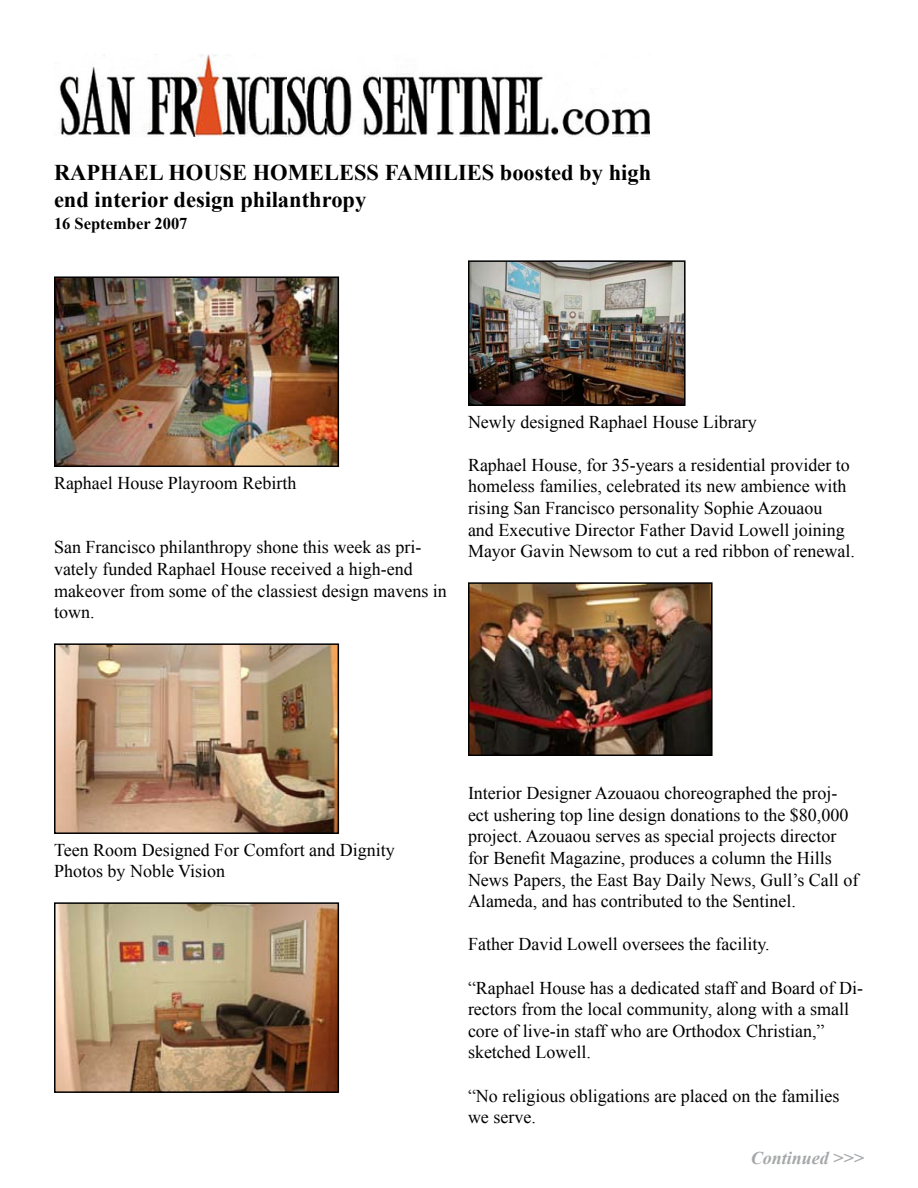
<style>
.page{position:relative;width:918px;height:1188px;background:#fff}
.page>*{position:absolute;margin:0;border:0;box-sizing:border-box;transform-origin:0 0}
.t1{font:700 22.5px/27px "Times New Roman";color:#000}
.t2{font:18px/21.6px "Times New Roman";color:#000}
.t3{font:italic 700 18px "Times New Roman";color:#a5a7a9}
.t4{font:700 16.5px "Times New Roman";color:#000}
</style>
<div class="page">
<img style="left:57px;top:279px;width:279px;height:185px">
<div style="left:54px;top:276px;width:285px;height:191px;border:2px solid #000"></div>
<img style="left:57px;top:646px;width:279px;height:185px">
<div style="left:54px;top:643px;width:285px;height:191px;border:2px solid #000"></div>
<img style="left:57px;top:905px;width:279px;height:185px">
<div style="left:54px;top:902px;width:285px;height:191px;border:2px solid #000"></div>
<img style="left:471px;top:263px;width:212px;height:140px">
<div style="left:468px;top:260px;width:218px;height:146px;border:2px solid #000"></div>
<img style="left:471px;top:585px;width:239px;height:168px">
<div style="left:468px;top:582px;width:245px;height:174px;border:2px solid #000"></div>
<img style="left:59px;top:54px;width:591px;height:83px">
<p class="t1" style="left:54px;top:159px;width:599px">RAPHAEL HOUSE HOMELESS FAMILIES boosted by high end interior design philanthropy</p>
<p class="t4" style="left:54px;top:212px;width:135px">16 September 2007</p>
<p class="t2" style="left:54px;top:472px;width:244px">Raphael House Playroom Rebirth</p>
<p class="t2" style="left:54px;top:536px;width:394px">San Francisco philanthropy shone this week as pri&shy;vately funded Raphael House received a high-end makeover from some of the classiest design mavens in town.</p>
<p class="t2" style="left:468px;top:410px;width:290px">Newly designed Raphael House Library</p>
<p class="t2" style="left:468px;top:454px;width:388px">Raphael House, for 35-years a residential provider to homeless families, celebrated its new ambience with rising San Francisco personality Sophie Azouaou<br>and Executive Director Father David Lowell joining Mayor Gavin Newsom to cut a red ribbon of renewal.</p>
<p class="t2" style="left:54px;top:838px;width:342px">Teen Room Designed For Comfort and Dignity<br>Photos by Noble Vision</p>
<p class="t2" style="left:468px;top:782px;width:392px">Interior Designer Azouaou choreographed the proj&shy;ect ushering top line design donations to the $80,000 project. Azouaou serves as special projects director for Benefit Magazine, produces a column the Hills News Papers, the East Bay Daily News, Gull’s Call of Alameda, and has contributed to the Sentinel.</p>
<p class="t2" style="left:468px;top:933px;width:303px">Father David Lowell oversees the facility.</p>
<p class="t2" style="left:468px;top:976px;width:397px">“Raphael House has a dedicated staff and Board of Di&shy;rectors from the local community, along with a small core of live-in staff who are Orthodox Christian,” sketched Lowell.</p>
<p class="t2" style="left:468px;top:1084px;width:373px">“No religious obligations are placed on the families we serve.</p>
<p class="t3" style="left:751px;top:1146px;width:115px">Continued &gt;&gt;&gt;</p>
</div>
